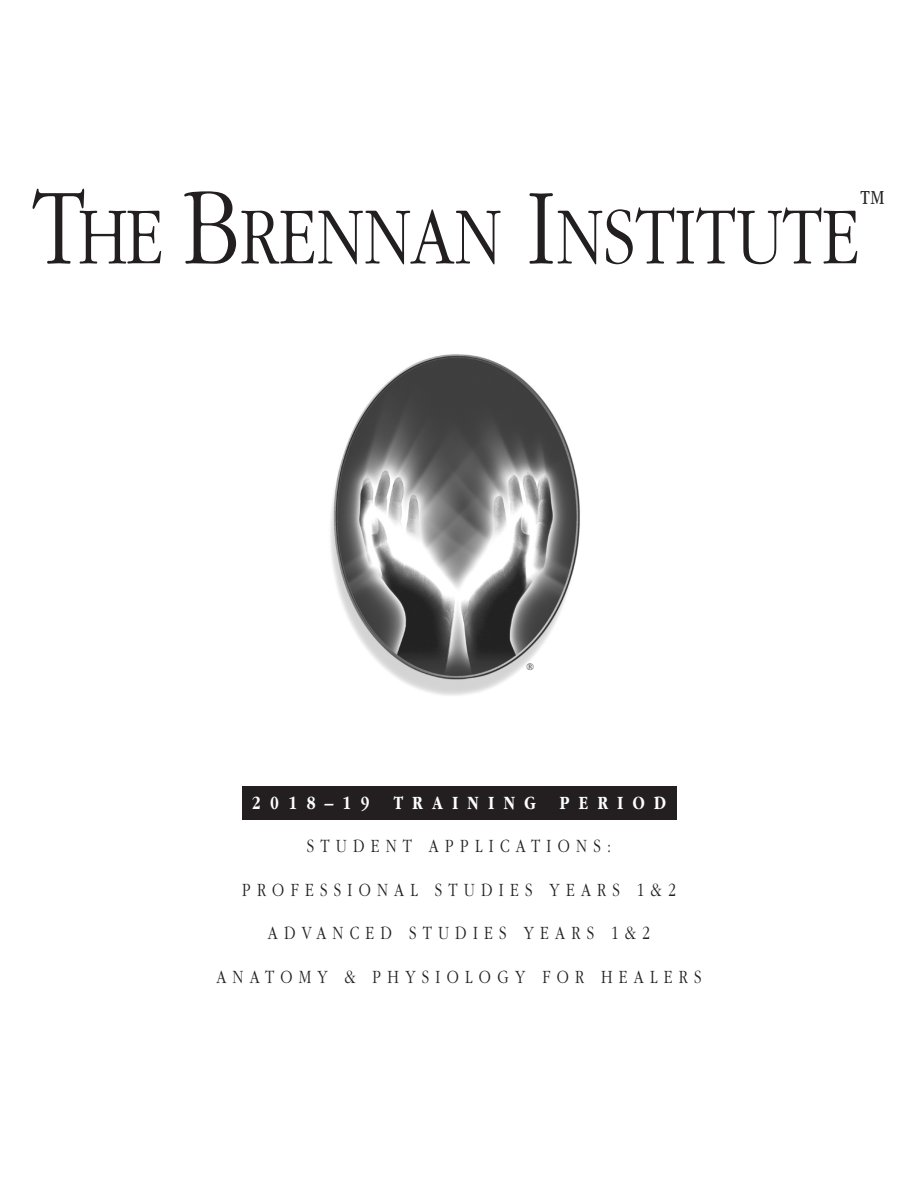
<style>
.page{position:relative;width:918px;height:1188px;background:#fff}
.page>*{position:absolute;margin:0;border:0;box-sizing:border-box;transform-origin:0 0}
.t1{font:300 84.3px "Garamond";color:#231f20;scale:.8 1}
.t2{font:300 37.5px "Garamond";color:#231f20;scale:.8 1}
.t3{font:300 19.5px "Garamond";letter-spacing:.4em;color:#231f20;scale:.8 1}
.t4{font:700 19.5px "Garamond";letter-spacing:.615em;color:#fff;scale:.8 1}
.t5{font:300 10.5px "Garamond";color:#231f20}
.s1{font-size:112.5px}
</style>
<div class="page">
<div style="left:242px;top:787px;width:434px;height:33px;background:#231f20"></div>
<img style="left:330px;top:354px;width:250px;height:342px">
<h1 class="t1" style="left:33px;top:185px;width:1035px"><span class="s1">T</span>HE <span class="s1">B</span>RENNAN <span class="s1">I</span>NSTITUTE</h1>
<h2 class="t2" style="left:860px;top:180px;width:34px">™</h2>
<p class="t5" style="left:526px;top:660px;width:9px">®</p>
<p class="t4" style="left:252px;top:791px;width:519px">2018–19 TRAINING PERIOD</p>
<p class="t3" style="left:307px;top:834px;width:382px">STUDENT APPLICATIONS:</p>
<p class="t3" style="left:242px;top:878px;width:544px">PROFESSIONAL STUDIES YEARS 1&amp;2</p>
<p class="t3" style="left:268px;top:921px;width:479px">ADVANCED STUDIES YEARS 1&amp;2</p>
<p class="t3" style="left:216px;top:965px;width:608px">ANATOMY &amp; PHYSIOLOGY FOR HEALERS</p>
</div>
